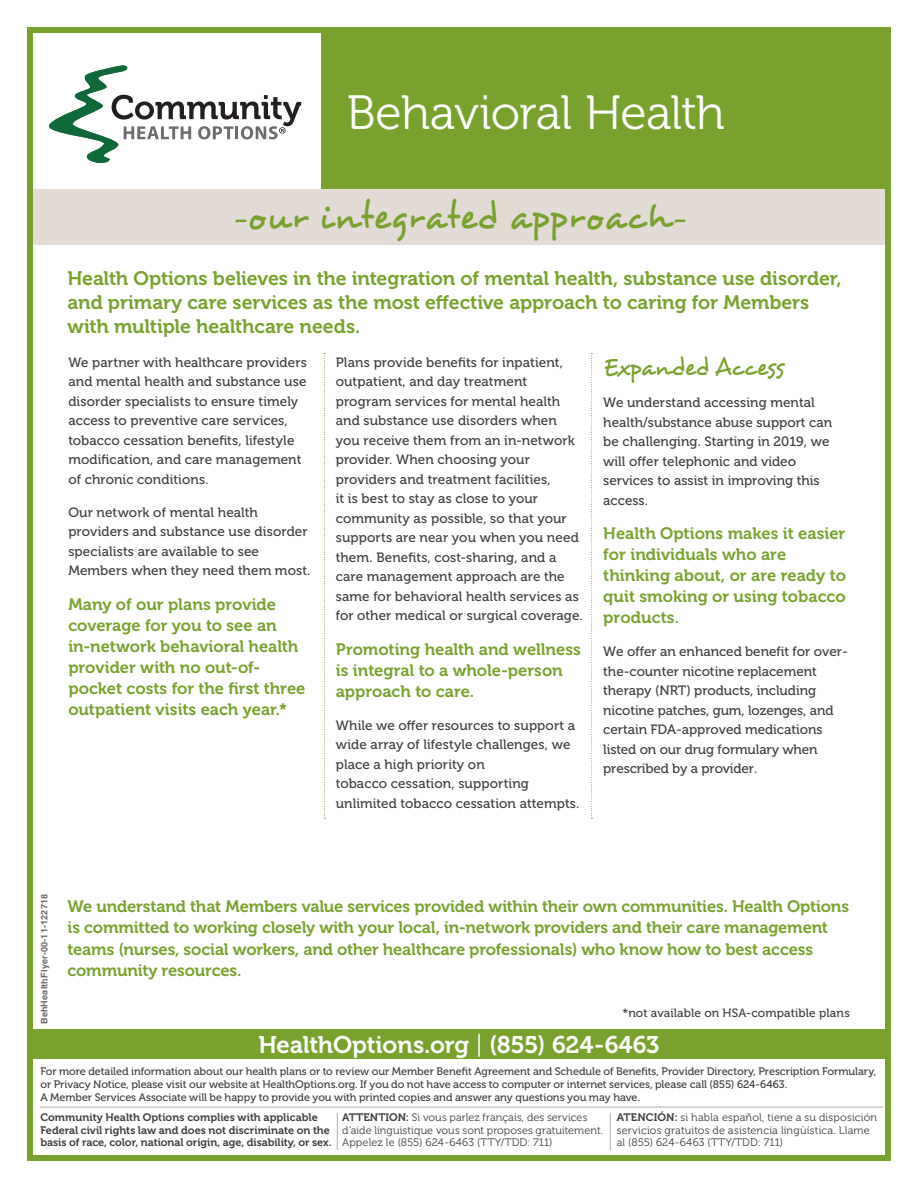
<style>
.page{position:relative;width:918px;height:1188px;background:#fff}
.page>*{position:absolute;margin:0;border:0;box-sizing:border-box;transform-origin:0 0}
.t1{font:48px "Museo 300";letter-spacing:-.02em;color:#fff}
.t2{font:39px "Desyrel";letter-spacing:.025em;color:#78a22d;scale:.9 1}
.t3{font:25.5px "Desyrel";letter-spacing:.005em;color:#78a22d;scale:.9 1}
.t4{font:24px "Museo 700";letter-spacing:-.005em;color:#fff}
.t5{font:19.5px/24px "Museo 700";letter-spacing:-.005em;color:#78a22d}
.t6{font:16.5px/21px "Museo 700";letter-spacing:-.005em;color:#78a22d}
.t7{font:13.5px/19.5px "Museo 500";letter-spacing:.005em;color:#3e3e3f}
.t8{font:12px "Museo 500";letter-spacing:.01em;color:#3e3e3f}
.t9{font:10.8px/12.8px "Museo 500";letter-spacing:-.005em;color:#3e3e3f}
.t10{font:10.8px/12.8px "Museo 300";letter-spacing:.01em;color:#3e3e3f}
.t11{font:10.8px/12.8px "Museo 700";color:#3e3e3f}
.t12{font:700 9px "Helvetica";letter-spacing:.02em;color:#69696c}
.s1{font-family:"Arial"}
.s2{font-family:"Museo 300"}
.s3{font-family:"Museo 700"}
</style>
<div class="page">
<hr style="left:40px;top:1107px;width:843px;height:1px;background:#b8ada6">
<hr style="left:337px;top:1113px;width:1px;height:37px;background:#b8ada6">
<hr style="left:610px;top:1113px;width:1px;height:37px;background:#b8ada6">
<div style="left:321px;top:27px;width:570px;height:167px;background:#78a22d"></div>
<div style="left:27px;top:189px;width:864px;height:55px;background:#e3dbd6"></div>
<div style="left:27px;top:27px;width:864px;height:1134px;border:6px solid #78a22d"></div>
<svg style="left:49px;top:65px;width:252px;height:98px"></svg>
<div style="left:27px;top:1029px;width:864px;height:30px;background:#78a22d"></div>
<svg style="left:324px;top:353px;width:1px;height:466px"></svg>
<svg style="left:591px;top:353px;width:1px;height:466px"></svg>
<p class="t1" style="left:347px;top:87px;width:380px">Behavioral Health</p>
<p class="t2" style="left:231px;top:192px;width:508px">–our integrated approach–</p>
<p class="t5" style="left:68px;top:266px;width:776px">Health Options believes in the integration of mental health, substance use disorder, and primary care services as the most effective approach to caring for Members with multiple healthcare needs.</p>
<p class="t7" style="left:68px;top:353px;width:240px">We partner with healthcare providers and mental health and substance use disorder specialists to ensure timely access to preventive care services, tobacco cessation benefits, lifestyle modification, and care management of chronic conditions.</p>
<p class="t7" style="left:68px;top:502px;width:244px">Our network of mental health providers and substance use disorder specialists are available to see Members when they need them most.</p>
<p class="t6" style="left:68px;top:594px;width:239px">Many of our plans provide coverage for you to see an in-network behavioral health provider with no out-of&shy;pocket costs for the first three outpatient visits each year.*</p>
<p class="t3" style="left:603px;top:351px;width:202px">Expanded Access</p>
<p class="t7" style="left:603px;top:393px;width:230px">We understand accessing mental health/substance abuse support can be challenging. Starting in 2019, we will offer telephonic and video services to assist in improving this access.</p>
<p class="t6" style="left:603px;top:523px;width:244px">Health Options makes it easier for individuals who are thinking about, or are ready to quit smoking or using tobacco products.</p>
<p class="t7" style="left:603px;top:642px;width:246px">We offer an enhanced benefit for over&shy;the-counter nicotine replacement therapy (NRT) products, including nicotine patches, gum, lozenges, and certain FDA-approved medications listed on our drug formulary when prescribed by a provider.</p>
<p class="t7" style="left:336px;top:353px;width:248px">Plans provide benefits for inpatient, outpatient, and day treatment program services for mental health and substance use disorders when you receive them from an in-network provider. When choosing your providers and treatment facilities,<br>it is best to stay as close to your community as possible, so that your supports are near you when you need them. Benefits, cost-sharing, and a care management approach are the same for behavioral health services as for other medical or surgical coverage.</p>
<p class="t6" style="left:336px;top:639px;width:247px">Promoting health and wellness is integral to a whole-person approach to care.</p>
<p class="t7" style="left:336px;top:716px;width:245px">While we offer resources to support a wide array of lifestyle challenges, we place a high priority on<br>tobacco cessation, supporting unlimited tobacco cessation attempts.</p>
<p class="t12" style="left:39px;top:1024px;width:132px;rotate:-90deg">BehHealthFlyer-00-11-<span class="s1">12</span>2718</p>
<p class="t6" style="left:68px;top:897px;width:783px">We understand that Members value services provided within their own communities. Health Options is committed to working closely with your local, in-network providers and their care management teams (nurses, social workers, and other healthcare professionals) who know how to best access community resources.</p>
<p class="t8" style="left:622px;top:1006px;width:229px">*not available on HSA-compatible plans</p>
<p class="t4" style="left:258px;top:1031px;width:403px">HealthOptions.org <span class="s2">|</span> (855) 624-6463</p>
<p class="t9" style="left:40px;top:1065px;width:837px">For more detailed information about our health plans or to review our Member Benefit Agreement and Schedule of Benefits, Provider Directory, Prescription Formulary, or Privacy Notice, please visit our website at HealthOptions.org. If you do not have access to computer or internet services, please call (855) 624-6463.<br>A Member Services Associate will be happy to provide you with printed copies and answer any questions you may have.</p>
<p class="t11" style="left:40px;top:1111px;width:293px">Community Health Options complies with applicable<br>Federal civil rights law and does not discriminate on the basis of race, color, national origin, age, disability, or sex.</p>
<p class="t10" style="left:342px;top:1111px;width:262px"><span class="s3">ATTENTION:</span> Si vous parlez français, des services d’aide linguistique vous sont proposes gratuitement.<br>Appelez le (855) 624-6463 (TTY/TDD: 711)</p>
<p class="t10" style="left:617px;top:1111px;width:262px"><span class="s3">ATENCIÓN:</span> si habla español, tiene a su disposición servicios gratuitos de asistencia lingüística. Llame al (855) 624-6463 (TTY/TDD: 711)</p>
</div>
